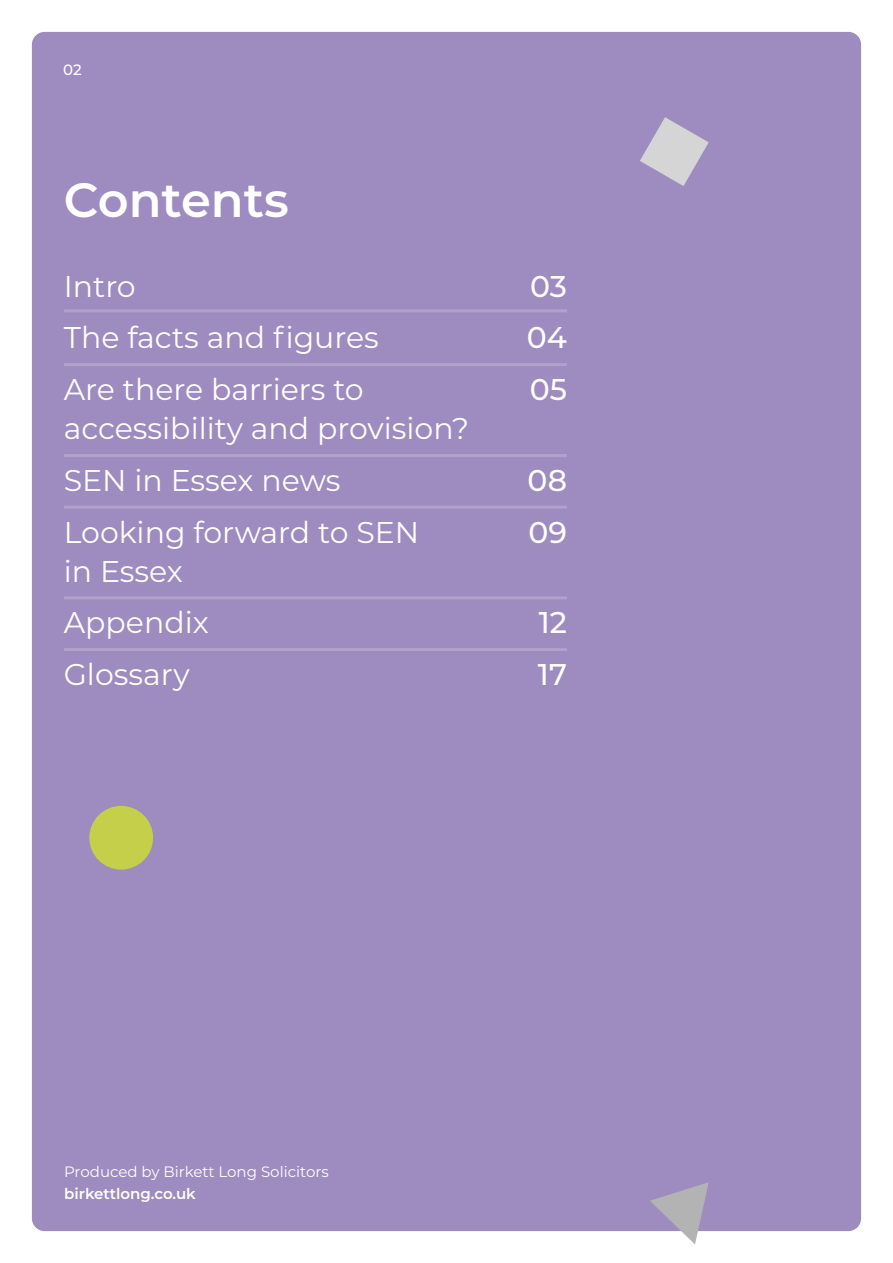
<style>
.page{position:relative;width:893px;height:1263px;background:#fff}
.page>*{position:absolute;margin:0;border:0;box-sizing:border-box;transform-origin:0 0}
.t1{font:600 48px "Montserrat";color:#fff}
.t2{font:30px/51.8px "Montserrat";color:#fff}
.t3{font:500 30px/51.8px "Montserrat";color:#fff}
.t4{font:15px "Montserrat";color:#fff}
.t5{font:600 15px "Montserrat";color:#fff}
.t6{font:500 15px "Montserrat";color:#fff}
</style>
<div class="page">
<div style="left:32px;top:32px;width:829px;height:1199px;background:#9e8bbf;border-radius:13px"></div>
<hr style="left:64px;top:309px;width:503px;height:3px;background:#b1a2cc">
<hr style="left:64px;top:363px;width:503px;height:3px;background:#b1a2cc">
<hr style="left:64px;top:506px;width:503px;height:3px;background:#b1a2cc">
<hr style="left:64px;top:596px;width:503px;height:3px;background:#b1a2cc">
<hr style="left:64px;top:648px;width:503px;height:3px;background:#b1a2cc">
<hr style="left:64px;top:454px;width:503px;height:3px;background:#b1a2cc">
<div style="left:89px;top:806px;width:64px;height:64px;background:#c5cf4a;border-radius:50%"></div>
<svg style="left:650px;top:1182px;width:59px;height:62px"></svg>
<svg style="left:640px;top:117px;width:69px;height:69px"></svg>
<p class="t6" style="left:63px;top:59px;width:20px">02</p>
<h1 class="t1" style="left:64px;top:165px;width:227px">Contents</h1>
<p class="t2" style="left:64px;top:259px;width:317px">Intro<br>The facts and figures<br>Are there barriers to</p>
<p class="t2" style="left:64px;top:402px;width:407px">accessibility and provision?<br>SEN in Essex news<br>Looking forward to SEN</p>
<p class="t2" style="left:64px;top:544px;width:147px">in Essex<br>Appendix<br>Glossary</p>
<p class="t3" style="left:527px;top:259px;width:42px;text-align:justify">03<br>04<br>05</p>
<p class="t3" style="left:528px;top:453px;width:41px">08<br>09</p>
<p class="t3" style="left:538px;top:596px;width:31px">12<br>17</p>
<p class="t4" style="left:64px;top:1161px;width:266px">Produced by Birkett Long Solicitors</p>
<p class="t5" style="left:64px;top:1183px;width:133px">birkettlong.co.uk</p>
</div>
